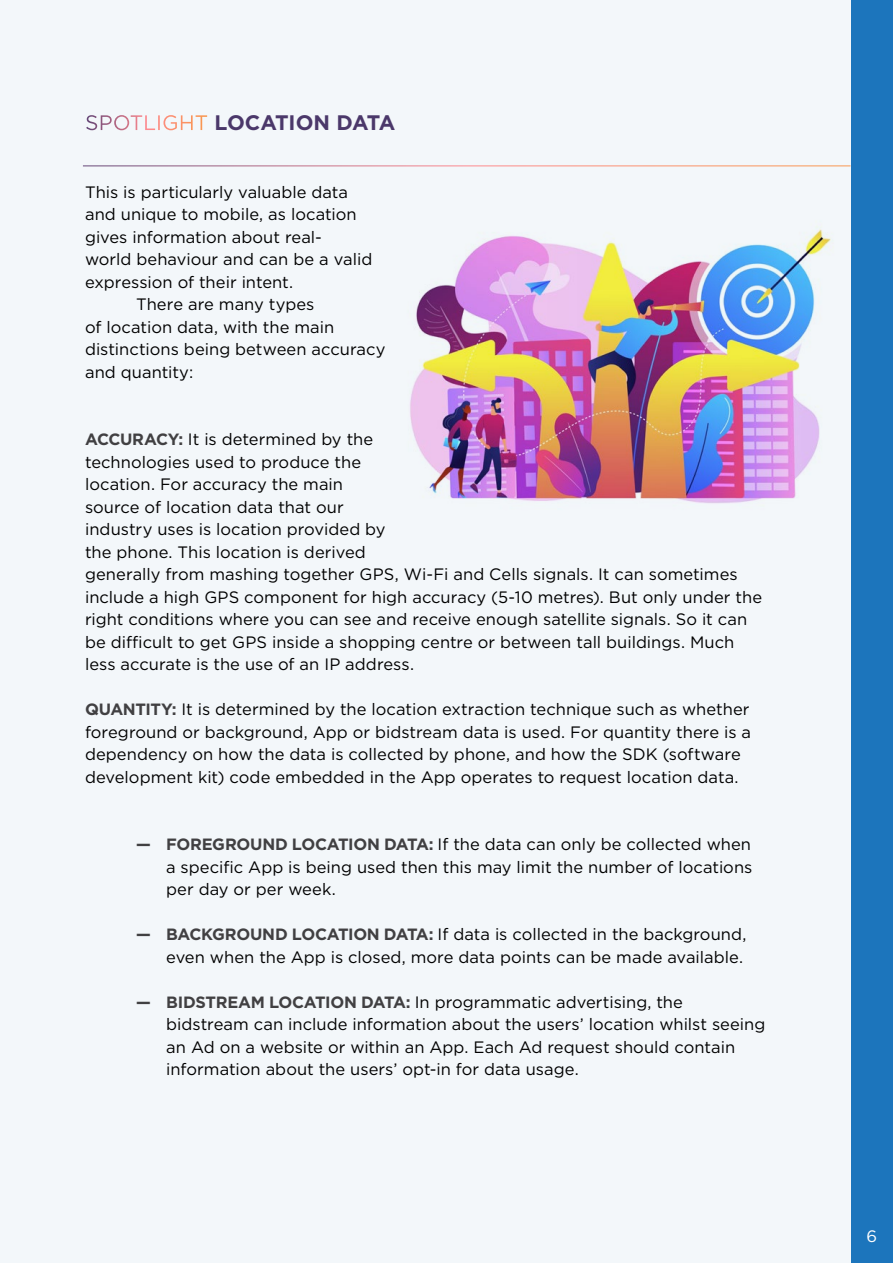
<style>
.page{position:relative;width:893px;height:1263px;background:#fff}
.page>*{position:absolute;margin:0;border:0;box-sizing:border-box;transform-origin:0 0}
.t1{font:700 21px "Gotham";letter-spacing:-.015em;color:#4b386a}
.t2{font:16.5px/22.5px "Gotham";color:#000}
.t3{font:16.5px "Gotham";color:#fff}
.s1{font-weight:400;color:#fff}
.s2{font-weight:700;font-size:16.35px;color:#414042}
</style>
<div class="page">
<div style="left:850px;top:0;width:43px;height:1263px;background:#1c75bc"></div>
<div style="left:0;top:0;width:850px;height:1263px;background:#f3f7fa"></div>
<img style="left:410px;top:226px;width:421px;height:278px">
<hr style="left:83px;top:166px;width:767px;height:1px;background:#fff">
<p class="t1" style="left:85px;top:109px;width:312px"><span class="s1">SPOTLIGHT</span> LOCATION DATA</p>
<p class="t2" style="left:85px;top:180px;width:265px">This is particularly valuable data</p>
<p class="t2" style="left:85px;top:203px;width:273px">and unique to mobile, as location</p>
<p class="t2" style="left:85px;top:225px;width:238px">gives information about real-</p>
<p class="t2" style="left:85px;top:248px;width:289px">world behaviour and can be a valid</p>
<p class="t2" style="left:85px;top:270px;width:210px">expression of their intent.</p>
<p class="t2" style="left:136px;top:293px;width:180px">There are many types</p>
<p class="t2" style="left:85px;top:315px;width:251px">of location data, with the main</p>
<p class="t2" style="left:85px;top:338px;width:302px">distinctions being between accuracy</p>
<p class="t2" style="left:85px;top:360px;width:110px">and quantity:</p>
<p class="t2" style="left:85px;top:428px;width:679px"><span class="s2">ACCURACY:</span> It is determined by the<br>technologies used to produce the<br>location. For accuracy the main<br>source of location data that our<br>industry uses is location provided by<br>the phone. This location is derived<br>generally from mashing together GPS, Wi-Fi and Cells signals. It can sometimes include a high GPS component for high accuracy (5-10 metres). But only under the right conditions where you can see and receive enough satellite signals. So it can be difficult to get GPS inside a shopping centre or between tall buildings. Much less accurate is the use of an IP address.</p>
<p class="t2" style="left:85px;top:698px;width:668px"><span class="s2">QUANTITY:</span> It is determined by the location extraction technique such as whether foreground or background, App or bidstream data is used. For quantity there is a dependency on how the data is collected by phone, and how the SDK (software development kit) code embedded in the App operates to request location data.</p>
<p class="t2" style="left:166px;top:833px;width:588px;text-align:justify;text-indent:-30px"><span class="s2">— FOREGROUND LOCATION DATA:</span> If the data can only be collected when a specific App is being used then this may limit the number of locations per day or per week.</p>
<p class="t2" style="left:136px;top:923px;width:612px;text-align:right"><span class="s2">— BACKGROUND LOCATION DATA:</span> If data is collected in the background, even when the App is closed, more data points can be made available.</p>
<p class="t2" style="left:166px;top:990px;width:601px;text-indent:-30px"><span class="s2">— BIDSTREAM LOCATION DATA:</span> In programmatic advertising, the bidstream can include information about the users’ location whilst seeing an Ad on a website or within an App. Each Ad request should contain information about the users’ opt-in for data usage.</p>
<p class="t3" style="left:866px;top:1226px;width:12px">6</p>
</div>
